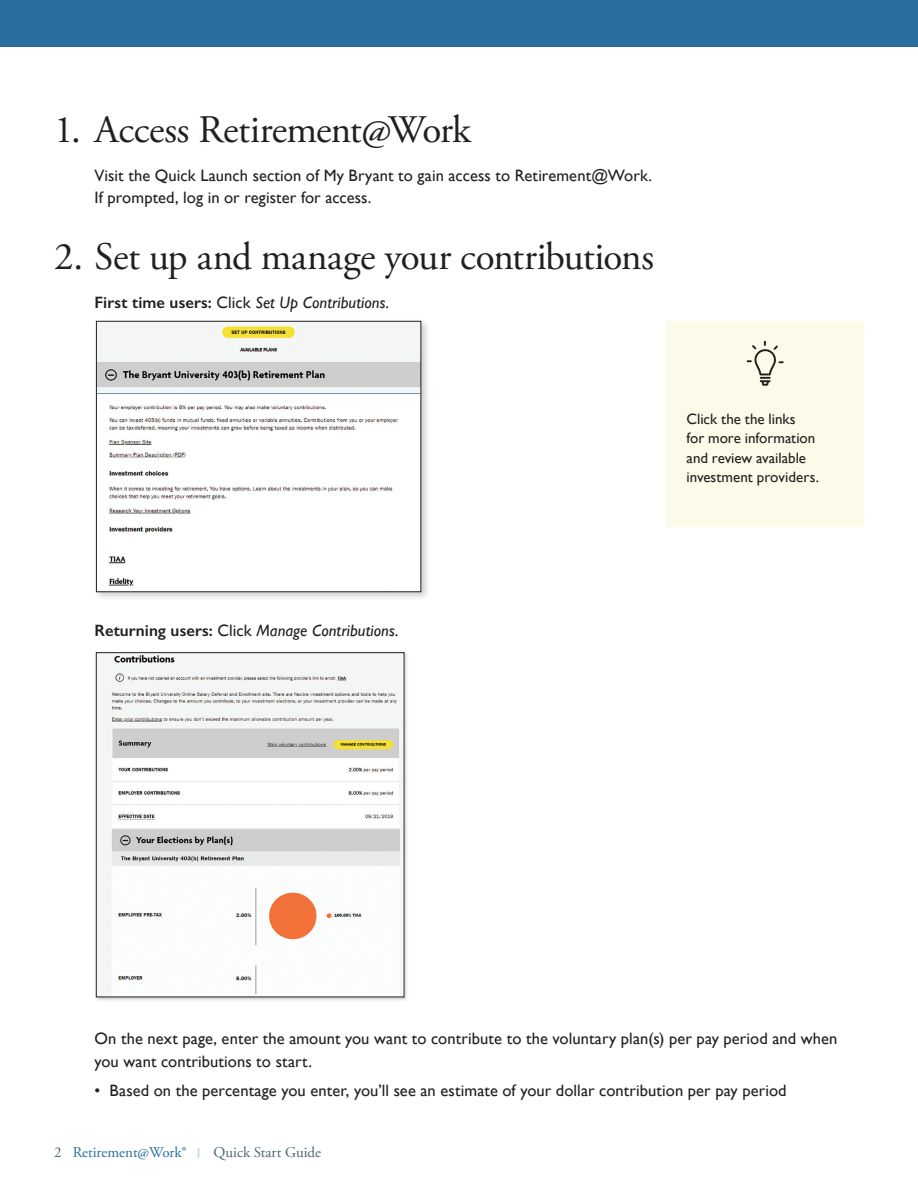
<style>
.page{position:relative;width:918px;height:1188px;background:#fff}
.page>*{position:absolute;margin:0;border:0;box-sizing:border-box;transform-origin:0 0}
.t1{font:39px "Adobe Garamond Pro";letter-spacing:-.01em;color:#231f20}
.t2{font:16.5px/22.5px "Gill Sans";letter-spacing:.005em;color:#231f20}
.t3{font:italic 16.5px "Gill Sans";letter-spacing:.005em;color:#231f20}
.t4{font:15px/19.5px "Gill Sans";color:#231f20}
.t5{font:15px "Adobe Garamond Pro";color:#506673}
.s1{font-weight:600;font-style:normal}
.s2{font-style:normal}
.s3{color:#286fa0}
.s4{font-family:"ITC Franklin Gothic Std";font-weight:500;color:#c5dce6}
</style>
<div class="page">
<div style="left:0;top:0;width:918px;height:47px;background:#286fa0"></div>
<div style="left:93px;top:318px;width:338px;height:284px;background:#231f20;opacity:.22"></div>
<img style="left:98px;top:323px;width:321px;height:267px">
<div style="left:96px;top:321px;width:325px;height:271px;border:1px solid #231f20"></div>
<div style="left:94px;top:651px;width:315px;height:351px;background:#231f20;opacity:.22"></div>
<img style="left:98px;top:654px;width:304px;height:341px">
<div style="left:96px;top:652px;width:308px;height:345px;border:1px solid #231f20"></div>
<div style="left:666px;top:321px;width:198px;height:206px;background:#fefae9"></div>
<svg style="left:747px;top:341px;width:37px;height:45px"></svg>
<h1 class="t1" style="left:54px;top:106px;width:418px">1. Access Retirement@Work</h1>
<p class="t2" style="left:94px;top:164px;width:559px">Visit the Quick Launch section of My Bryant to gain access to Retirement@Work.<br>If prompted, log in or register for access.</p>
<h1 class="t1" style="left:54px;top:233px;width:602px">2. Set up and manage your contributions</h1>
<p class="t3" style="left:94px;top:293px;width:296px"><span class="s1">First time users:</span> <span class="s2">Click</span> Set Up Contributions<span class="s2">.</span></p>
<p class="t4" style="left:687px;top:409px;width:134px">Click the the links<br>for more information and review available investment providers.</p>
<p class="t3" style="left:94px;top:621px;width:305px"><span class="s1">Returning users:</span> <span class="s2">Click</span> Manage Contributions<span class="s2">.</span></p>
<p class="t2" style="left:94px;top:1027px;width:744px">On the next page, enter the amount you want to contribute to the voluntary plan(s) per pay period and when you want contributions to start.</p>
<p class="t2" style="left:94px;top:1079px;width:694px">• Based on the percentage you enter, you’ll see an estimate of your dollar contribution per pay period</p>
<p class="t5" style="left:54px;top:1143px;width:269px">2 <span class="s3">Retirement@Work®</span> <span class="s4">l</span> Quick Start Guide</p>
</div>
